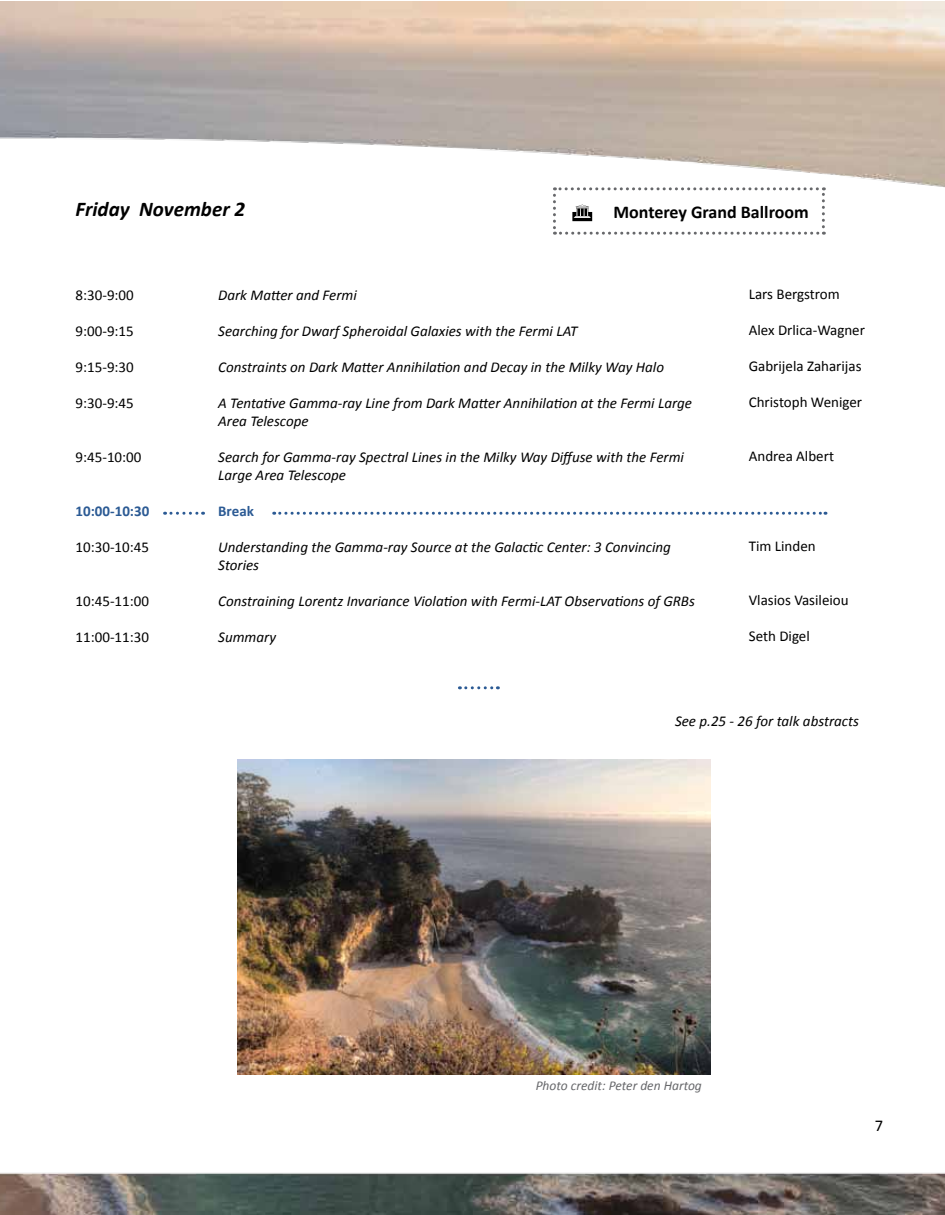
<style>
.page{position:relative;width:945px;height:1215px;background:#fff}
.page>*{position:absolute;margin:0;border:0;box-sizing:border-box;transform-origin:0 0}
.t1{font:italic 700 21px "Calibri";color:#000}
.t2{font:700 18px "Calibri";color:#000}
.t3{font:16.5px "Calibri";color:#000}
.t4{font:italic 15px/18px "Calibri";color:#000}
.t5{font:15px "Calibri";color:#000}
.t6{font:700 15px "Calibri";color:#2b5a94}
.t7{font:italic 13.5px "Calibri";color:#67686b}
</style>
<div class="page">
<img style="left:0;top:1px;width:945px;height:1214px">
<img style="left:238px;top:760px;width:472px;height:314px">
<svg style="left:165px;top:512px;width:39px;height:3px"></svg>
<svg style="left:466px;top:686px;width:32px;height:3px"></svg>
<svg style="left:274px;top:512px;width:552px;height:3px"></svg>
<svg style="left:553px;top:187px;width:272px;height:48px"></svg>
<h1 class="t1" style="left:76px;top:196px;width:171px">Friday November 2</h1>
<p class="t2" style="left:613px;top:201px;width:197px">Monterey Grand Ballroom</p>
<p class="t5" style="left:76px;top:286px;width:60px">8:30-9:00</p>
<p class="t5" style="left:76px;top:322px;width:60px">9:00-9:15</p>
<p class="t5" style="left:76px;top:358px;width:60px">9:15-9:30</p>
<p class="t5" style="left:76px;top:394px;width:60px">9:30-9:45</p>
<p class="t5" style="left:76px;top:448px;width:67px">9:45-10:00</p>
<p class="t6" style="left:76px;top:502px;width:75px">10:00-10:30</p>
<p class="t5" style="left:76px;top:538px;width:75px">10:30-10:45</p>
<p class="t5" style="left:76px;top:592px;width:75px">10:45-11:00</p>
<p class="t5" style="left:76px;top:628px;width:75px">11:00-11:30</p>
<p class="t4" style="left:218px;top:286px;width:140px">Dark Matter and Fermi</p>
<p class="t4" style="left:218px;top:322px;width:361px">Searching for Dwarf Spheroidal Galaxies with the Fermi LAT</p>
<p class="t4" style="left:218px;top:358px;width:447px">Constraints on Dark Matter Annihilation and Decay in the Milky Way Halo</p>
<p class="t4" style="left:218px;top:394px;width:475px">A Tentative Gamma-ray Line from Dark Matter Annihilation at the Fermi Large<br>Area Telescope</p>
<p class="t4" style="left:218px;top:448px;width:467px">Search for Gamma-ray Spectral Lines in the Milky Way Diffuse with the Fermi<br>Large Area Telescope</p>
<p class="t6" style="left:218px;top:502px;width:37px">Break</p>
<p class="t4" style="left:218px;top:538px;width:454px">Understanding the Gamma-ray Source at the Galactic Center: 3 Convincing<br>Stories</p>
<p class="t4" style="left:218px;top:592px;width:478px">Constraining Lorentz Invariance Violation with Fermi-LAT Observations of GRBs</p>
<p class="t4" style="left:218px;top:628px;width:59px">Summary</p>
<p class="t5" style="left:749px;top:284px;width:93px">Lars Bergstrom</p>
<p class="t5" style="left:749px;top:320px;width:118px">Alex Drlica-Wagner</p>
<p class="t5" style="left:749px;top:356px;width:114px">Gabrijela Zaharijas</p>
<p class="t5" style="left:749px;top:392px;width:115px">Christoph Weniger</p>
<p class="t5" style="left:749px;top:446px;width:87px">Andrea Albert</p>
<p class="t5" style="left:749px;top:536px;width:68px">Tim Linden</p>
<p class="t5" style="left:749px;top:590px;width:101px">Vlasios Vasileiou</p>
<p class="t5" style="left:749px;top:626px;width:63px">Seth Digel</p>
<p class="t4" style="left:675px;top:711px;width:185px">See p.25 - 26 for talk abstracts</p>
<p class="t7" style="left:536px;top:1076px;width:168px">Photo credit: Peter den Hartog</p>
<p class="t3" style="left:875px;top:1116px;width:10px">7</p>
</div>
